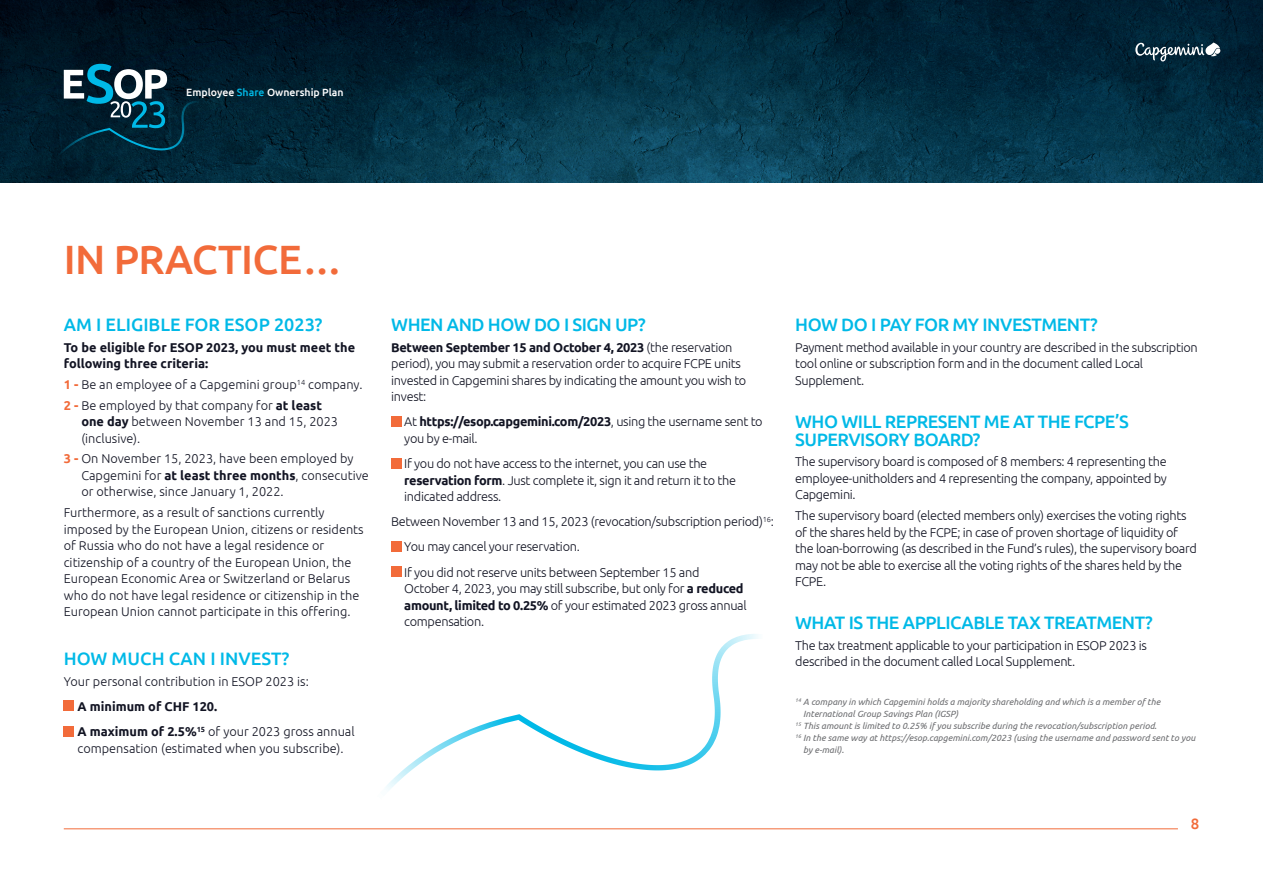
<style>
.page{position:relative;width:1263px;height:893px;background:#fff}
.page>*{position:absolute;margin:0;border:0;box-sizing:border-box;transform-origin:0 0}
.t1{font:500 40.95px "Ubuntu";letter-spacing:-.015em;color:#f26b3a}
.t2{font:500 18px/18px "Ubuntu";letter-spacing:-.025em;color:#00b9e7}
.t3{font:500 18px "Ubuntu";color:#00b9e7}
.t4{font:500 15px "Ubuntu";color:#f26b3a}
.t5{font:300 12.75px/16.5px "Ubuntu";letter-spacing:-.025em;color:#121423}
.t6{font:300 12.75px/16.5px "Ubuntu";color:#121423}
.t7{font:700 12.75px/16.5px "Ubuntu";color:#121423}
.t8{font:500 10.5px "Ubuntu";color:#fff}
.t9{font:italic 9px/12px "Ubuntu";color:#6c6d70}
.s1{color:#00b9e7}
.s2{font-weight:700;color:#f26b3a}
.s3{font-weight:700}
</style>
<div class="page">
<img style="left:0;top:0;width:1263px;height:182px">
<svg style="left:48px;top:64px;width:147px;height:103px;background:#173d4d"></svg>
<div style="left:391px;top:416px;width:10px;height:10px;background:#f26b3a"></div>
<div style="left:391px;top:458px;width:10px;height:10px;background:#f26b3a"></div>
<div style="left:391px;top:541px;width:10px;height:10px;background:#f26b3a"></div>
<div style="left:391px;top:566px;width:10px;height:11px;background:#f26b3a"></div>
<div style="left:64px;top:701px;width:10px;height:10px;background:#f26b3a"></div>
<div style="left:64px;top:726px;width:10px;height:10px;background:#f26b3a"></div>
<svg style="left:1135px;top:43px;width:85px;height:18px"></svg>
<hr style="left:64px;top:828px;width:1114px;height:1px;background:#f26b3a">
<svg style="left:386px;top:634px;width:362px;height:156px"></svg>
<p class="t8" style="left:186px;top:86px;width:159px">Employee <span class="s1">Share</span> Ownership Plan</p>
<p class="t1" style="left:64px;top:234px;width:280px">IN PRACTICE…</p>
<p class="t3" style="left:64px;top:313px;width:260px">AM I ELIGIBLE FOR ESOP 2023?</p>
<p class="t7" style="left:64px;top:339px;width:293px">To be eligible for ESOP 2023, you must meet the following three criteria:</p>
<p class="t6" style="left:64px;top:376px;width:300px"><span class="s2">1 -</span> Be an employee of a Capgemini group<sup>14</sup> company.</p>
<p class="t6" style="left:81px;top:397px;width:258px;text-indent:-18px"><span class="s2">2 -</span> Be employed by that company for <span class="s3">at least one day</span> between November 13 and 15, 2023 (inclusive).</p>
<p class="t6" style="left:81px;top:450px;width:289px;text-indent:-18px"><span class="s2">3 -</span> On November 15, 2023, have been employed by<br>Capgemini for <span class="s3">at least three months</span>, consecutive or otherwise, since January 1, 2022.</p>
<p class="t6" style="left:64px;top:504px;width:301px">Furthermore, as a result of sanctions currently imposed by the European Union, citizens or residents of Russia who do not have a legal residence or citizenship of a country of the European Union, the European Economic Area or Switzerland or Belarus who do not have legal residence or citizenship in the European Union cannot participate in this offering.</p>
<p class="t3" style="left:64px;top:647px;width:227px">HOW MUCH CAN I INVEST?</p>
<p class="t6" style="left:64px;top:673px;width:247px">Your personal contribution in ESOP 2023 is:</p>
<p class="t7" style="left:78px;top:698px;width:141px">A minimum of CHF 120.</p>
<p class="t6" style="left:78px;top:723px;width:279px"><span class="s3">A maximum of 2.5%</span><sup>15</sup> of your 2023 gross annual compensation (estimated when you subscribe).</p>
<p class="t2" style="left:391px;top:315px;width:256px">WHEN AND HOW DO I SIGN UP?</p>
<p class="t5" style="left:391px;top:339px;width:357px"><span class="s3">Between September 15 and October 4, 2023</span> (the reservation period), you may submit a reservation order to acquire FCPE units invested in Capgemini shares by indicating the amount you wish to invest:</p>
<p class="t5" style="left:404px;top:413px;width:360px">At <span class="s3">https://esop.capgemini.com/2023</span>, using the username sent to you by e-mail.</p>
<p class="t5" style="left:404px;top:455px;width:333px">If you do not have access to the internet, you can use the <span class="s3">reservation form</span>. Just complete it, sign it and return it to the indicated address.</p>
<p class="t5" style="left:391px;top:513px;width:384px">Between November 13 and 15, 2023 (revocation/subscription period)<sup>16</sup>:</p>
<p class="t5" style="left:404px;top:538px;width:177px">You may cancel your reservation.</p>
<p class="t5" style="left:404px;top:564px;width:344px">If you did not reserve units between September 15 and October 4, 2023, you may still subscribe, but only for <span class="s3">a reduced amount, limited to 0.25%</span> of your estimated 2023 gross annual compensation.</p>
<p class="t2" style="left:795px;top:315px;width:304px">HOW DO I PAY FOR MY INVESTMENT?</p>
<p class="t5" style="left:795px;top:339px;width:404px">Payment method available in your country are described in the subscription tool online or subscription form and in the document called Local<br>Supplement.</p>
<p class="t2" style="left:795px;top:412px;width:335px">WHO WILL REPRESENT ME AT THE FCPE’S<br>SUPERVISORY BOARD?</p>
<p class="t5" style="left:795px;top:453px;width:373px;text-align:justify">The supervisory board is composed of 8 members: 4 representing the employee-unitholders and 4 representing the company, appointed by Capgemini.</p>
<p class="t5" style="left:795px;top:507px;width:403px">The supervisory board (elected members only) exercises the voting rights of the shares held by the FCPE; in case of proven shortage of liquidity of the loan-borrowing (as described in the Fund’s rules), the supervisory board may not be able to exercise all the voting rights of the shares held by the FCPE.</p>
<p class="t2" style="left:795px;top:613px;width:359px">WHAT IS THE APPLICABLE TAX TREATMENT?</p>
<p class="t5" style="left:795px;top:637px;width:353px">The tax treatment applicable to your participation in ESOP 2023 is described in the document called Local Supplement.</p>
<p class="t9" style="left:803px;top:696px;width:359px;text-indent:-8px"><sup>14</sup> A company in which Capgemini holds a majority shareholding and which is a member of the<br>International Group Savings Plan (IGSP)</p>
<p class="t9" style="left:795px;top:720px;width:363px"><sup>15</sup> This amount is limited to 0.25% if you subscribe during the revocation/subscription period.</p>
<p class="t9" style="left:803px;top:732px;width:394px;text-indent:-8px"><sup>16</sup> In the same way at https://esop.capgemini.com/2023 (using the username and password sent to you by e-mail).</p>
<p class="t4" style="left:1191px;top:814px;width:10px">8</p>
</div>
